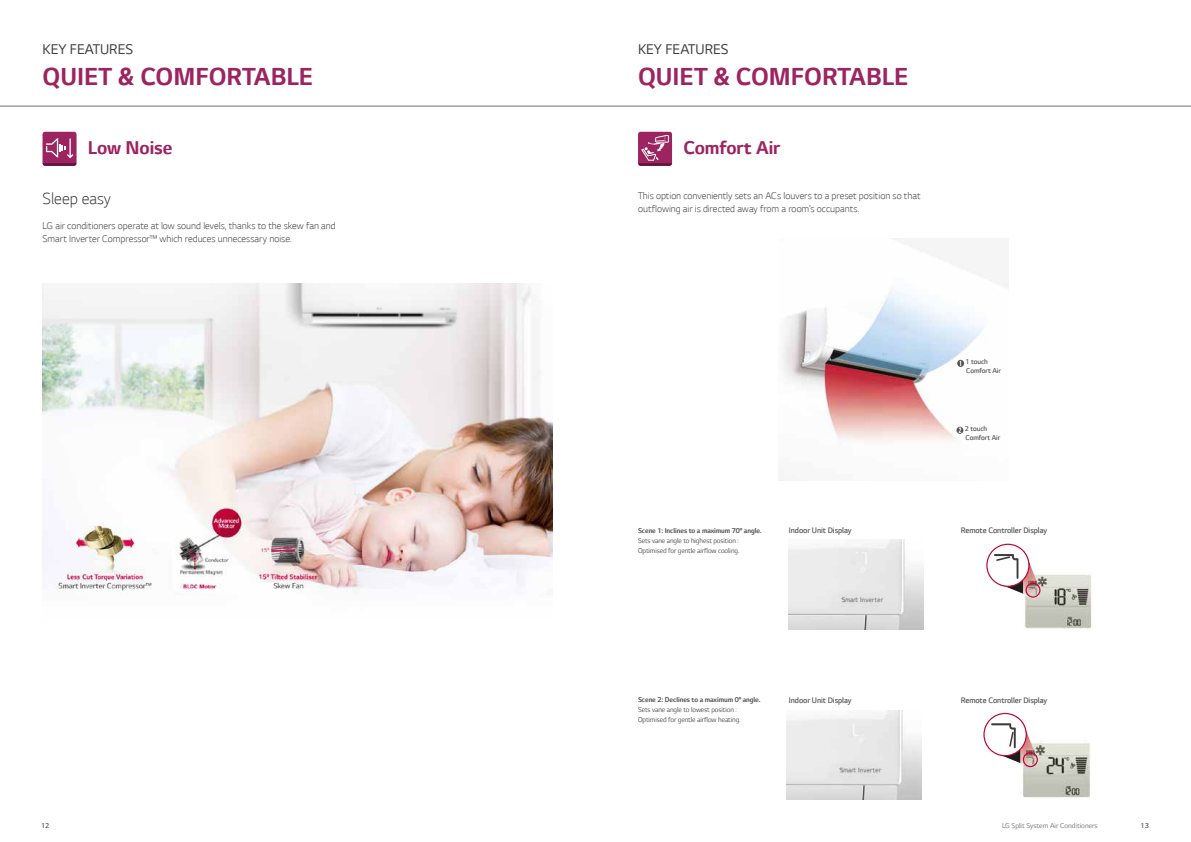
<style>
.page{position:relative;width:1191px;height:842px;background:#fff}
.page>*{position:absolute;margin:0;border:0;box-sizing:border-box;transform-origin:0 0}
.t1{font:700 28px "LG Smart";color:#9c2460}
.t2{font:700 21px "LG Smart";letter-spacing:-.005em;color:#9c2460}
.t3{font:300 18.3px "LG Smart";color:#3c3c3b}
.t4{font:16px "LG Smart";color:#3c3c3b}
.t5{font:300 11px/13px "LG Smart";color:#3c3c3b}
.t6{font:300 9.1px "LG Smart";letter-spacing:-.01em;color:#575756}
.t7{font:8px/10px "LG Smart";letter-spacing:-.01em;color:#575756}
.t8{font:700 8px "LG Smart";letter-spacing:-.01em;color:#575756}
.t9{font:300 8px/9px "LG Smart";letter-spacing:-.01em;color:#575756}
.t10{font:8px "LG Smart";color:#7c7b7b}
</style>
<div class="page">
<svg style="left:43px;top:132px;width:34px;height:34px"></svg>
<img style="left:43px;top:284px;width:510px;height:311px">
<svg style="left:638px;top:132px;width:34px;height:34px"></svg>
<img style="left:778px;top:238px;width:230px;height:243px">
<svg style="left:957px;top:360px;width:7px;height:7px"></svg>
<svg style="left:956px;top:427px;width:7px;height:7px"></svg>
<img style="left:786px;top:710px;width:135px;height:89px">
<img style="left:788px;top:540px;width:135px;height:89px">
<img style="left:1024px;top:574px;width:68px;height:55px">
<svg style="left:986px;top:544px;width:54px;height:54px"></svg>
<img style="left:1022px;top:741px;width:69px;height:57px">
<svg style="left:983px;top:713px;width:55px;height:54px"></svg>
<hr style="left:0;top:106px;width:1191px;height:1px;background:#706f6f">
<h3 class="t4" style="left:43px;top:41px;width:92px">KEY FEATURES</h3>
<h3 class="t4" style="left:638px;top:41px;width:92px">KEY FEATURES</h3>
<h1 class="t1" style="left:43px;top:61px;width:272px">QUIET &amp; COMFORTABLE</h1>
<h1 class="t1" style="left:638px;top:61px;width:272px">QUIET &amp; COMFORTABLE</h1>
<h2 class="t2" style="left:88px;top:136px;width:86px">Low Noise</h2>
<h2 class="t2" style="left:683px;top:136px;width:99px">Comfort Air</h2>
<h3 class="t3" style="left:43px;top:189px;width:70px">Sleep easy</h3>
<p class="t5" style="left:638px;top:189px;width:284px">This option conveniently sets an ACs louvers to a preset position so that outflowing air is directed away from a room's occupants.</p>
<p class="t5" style="left:43px;top:219px;width:295px">LG air conditioners operate at low sound levels, thanks to the skew fan and<br>Smart Inverter Compressor™ which reduces unnecessary noise.</p>
<p class="t9" style="left:965px;top:358px;width:37px">1 touch<br>Comfort Air</p>
<p class="t9" style="left:965px;top:424px;width:37px">2 touch<br>Comfort Air</p>
<p class="t8" style="left:638px;top:526px;width:125px">Scene 1: Inclines to a maximum 70° angle.</p>
<p class="t7" style="left:638px;top:536px;width:103px">Sets vane angle to highest position :<br>Optimised for gentle airflow cooling.</p>
<p class="t6" style="left:789px;top:525px;width:64px">Indoor Unit Display</p>
<p class="t6" style="left:961px;top:525px;width:88px">Remote Controller Display</p>
<p class="t8" style="left:638px;top:695px;width:124px">Scene 2: Declines to a maximum 0° angle.</p>
<p class="t7" style="left:638px;top:705px;width:104px">Sets vane angle to lowest position :<br>Optimised for gentle airflow heating.</p>
<p class="t6" style="left:789px;top:695px;width:64px">Indoor Unit Display</p>
<p class="t6" style="left:961px;top:695px;width:88px">Remote Controller Display</p>
<p class="t9" style="left:41px;top:821px;width:10px">12</p>
<p class="t10" style="left:1002px;top:821px;width:97px">LG Split System Air Conditioners</p>
<p class="t9" style="left:1140px;top:821px;width:10px">13</p>
</div>
